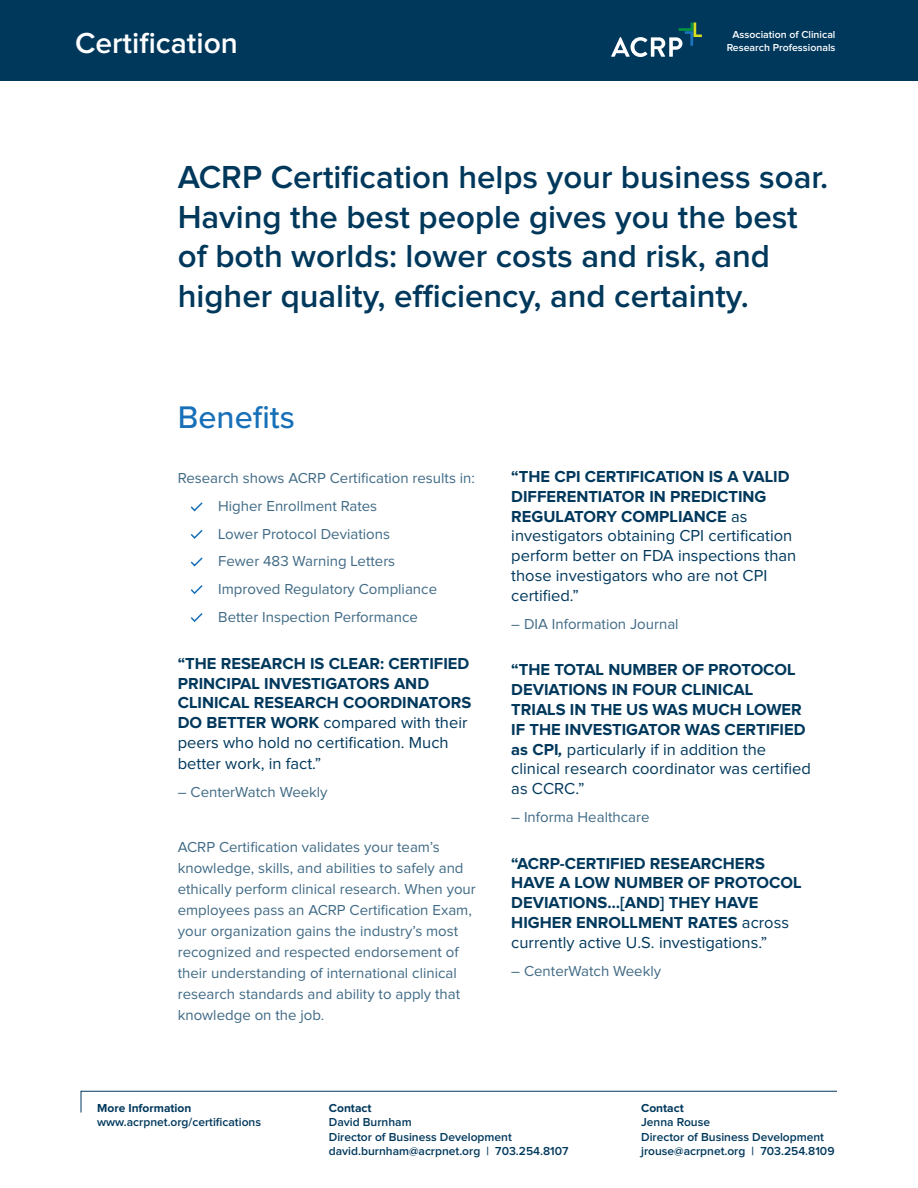
<style>
.page{position:relative;width:918px;height:1188px;background:#fff}
.page>*{position:absolute;margin:0;border:0;box-sizing:border-box;transform-origin:0 0}
.Callout_2{font:600 33px/39.6px "Proxima Nova";color:#00385c}
.Header_2{font:500 32.4px "Proxima Nova";color:#1770b8}
.Section_Header{font:600 30px "Proxima Nova";color:#fff}
.Section_Title{font:700 16.5px/19.8px "Proxima Nova";color:#00385c}
.Section_Title-2{font:16.5px/19.8px "Proxima Nova";color:#00385c}
.Body{font:15px/21px "Proxima Nova";color:#406a85}
.Section_Title-3{font:15px "Proxima Nova";color:#406a85}
.t1{font:600 12px "Proxima Nova";color:#00385c}
.t2{font:700 12px "Proxima Nova";color:#00385c}
.t3{font:600 10.5px/12.6px "Proxima Nova";color:#fff;text-align:center}
.s1{font-weight:700}
.s2{font-weight:400}
.s3{font-style:italic}
</style>
<div class="page">
<div style="left:0;top:0;width:918px;height:81px;background:#00385c"></div>
<svg style="left:80px;top:1090px;width:757px;height:23px"></svg>
<svg style="left:611px;top:22px;width:91px;height:35px"></svg>
<svg style="left:190px;top:530px;width:13px;height:9px"></svg>
<svg style="left:190px;top:502px;width:13px;height:10px"></svg>
<svg style="left:190px;top:557px;width:13px;height:10px"></svg>
<svg style="left:190px;top:585px;width:13px;height:10px"></svg>
<svg style="left:190px;top:613px;width:13px;height:9px"></svg>
<p class="Section_Header" style="left:75px;top:29px;width:164px">Certification</p>
<p class="t3" style="left:727px;top:29px;width:110px">Association of Clinical<br>Research Professionals</p>
<p class="Callout_2" style="left:178px;top:159px;width:652px">ACRP Certification helps your business soar.<br>Having the best people gives you the best of both worlds: lower costs and risk, and higher quality, efficiency, and certainty.</p>
<p class="Header_2" style="left:178px;top:393px;width:119px">Benefits</p>
<p class="Section_Title-3" style="left:178px;top:471px;width:299px">Research shows ACRP Certification results in:</p>
<p class="Body" style="left:191px;top:496px;width:188px"><span class="s1">•</span> Higher Enrollment Rates</p>
<p class="Body" style="left:191px;top:524px;width:200px"><span class="s1">•</span> Lower Protocol Deviations</p>
<p class="Body" style="left:191px;top:552px;width:206px"><span class="s1">•</span> Fewer 483 Warning Letters</p>
<p class="Body" style="left:191px;top:579px;width:247px"><span class="s1">•</span> Improved Regulatory Compliance</p>
<p class="Body" style="left:191px;top:607px;width:228px"><span class="s1">•</span> Better Inspection Performance</p>
<p class="Section_Title" style="left:178px;top:654px;width:295px">“THE RESEARCH IS CLEAR: CERTIFIED<br>PRINCIPAL INVESTIGATORS AND<br>CLINICAL RESEARCH COORDINATORS<br>DO BETTER WORK <span class="s2">compared with their peers who hold no certification. Much better work, in fact.”</span></p>
<p class="Body" style="left:178px;top:782px;width:151px">– CenterWatch Weekly</p>
<p class="Body" style="left:178px;top:837px;width:300px">ACRP Certification validates your team’s knowledge, skills, and abilities to safely and ethically perform clinical research. When your employees pass an ACRP Certification Exam, your organization gains the industry’s most recognized and respected endorsement of their understanding of international clinical research standards and ability to apply that knowledge on the job.</p>
<p class="Section_Title-2" style="left:511px;top:467px;width:287px"><span class="s1">“THE CPI CERTIFICATION IS A VALID<br>DIFFERENTIATOR IN PREDICTING<br>REGULATORY COMPLIANCE</span> as investigators obtaining CPI certification perform better on FDA inspections than those investigators who are not CPI certified.”</p>
<p class="Body" style="left:511px;top:614px;width:169px">– DIA Information Journal</p>
<p class="Section_Title" style="left:511px;top:661px;width:301px">“THE TOTAL NUMBER OF PROTOCOL<br>DEVIATIONS IN FOUR CLINICAL<br>TRIALS IN THE US WAS MUCH LOWER<br>IF THE INVESTIGATOR WAS CERTIFIED as CPI<span class="s3">,</span> <span class="s2">particularly if in addition the clinical research coordinator was certified as CCRC.”</span></p>
<p class="Body" style="left:511px;top:807px;width:140px">– Informa Healthcare</p>
<p class="Section_Title" style="left:511px;top:854px;width:292px">“ACRP-CERTIFIED RESEARCHERS<br>HAVE A LOW NUMBER OF PROTOCOL<br>DEVIATIONS…[AND] THEY HAVE<br>HIGHER ENROLLMENT RATES <span class="s2">across currently active U.S. investigations.”</span></p>
<p class="Body" style="left:511px;top:961px;width:151px">– CenterWatch Weekly</p>
<p class="t2" style="left:97px;top:1102px;width:96px">More Information</p>
<p class="t1" style="left:97px;top:1117px;width:165px">www.acrpnet.org/certifications</p>
<p class="t2" style="left:329px;top:1102px;width:44px">Contact</p>
<p class="t1" style="left:329px;top:1117px;width:84px">David Burnham</p>
<p class="t1" style="left:329px;top:1131px;width:184px">Director of Business Development</p>
<p class="t1" style="left:329px;top:1146px;width:241px">david.burnham@acrpnet.org | 703.254.8107</p>
<p class="t2" style="left:641px;top:1102px;width:44px">Contact</p>
<p class="t1" style="left:641px;top:1117px;width:70px">Jenna Rouse</p>
<p class="t1" style="left:641px;top:1131px;width:184px">Director of Business Development</p>
<p class="t1" style="left:641px;top:1146px;width:195px">jrouse@acrpnet.org | 703.254.8109</p>
</div>
